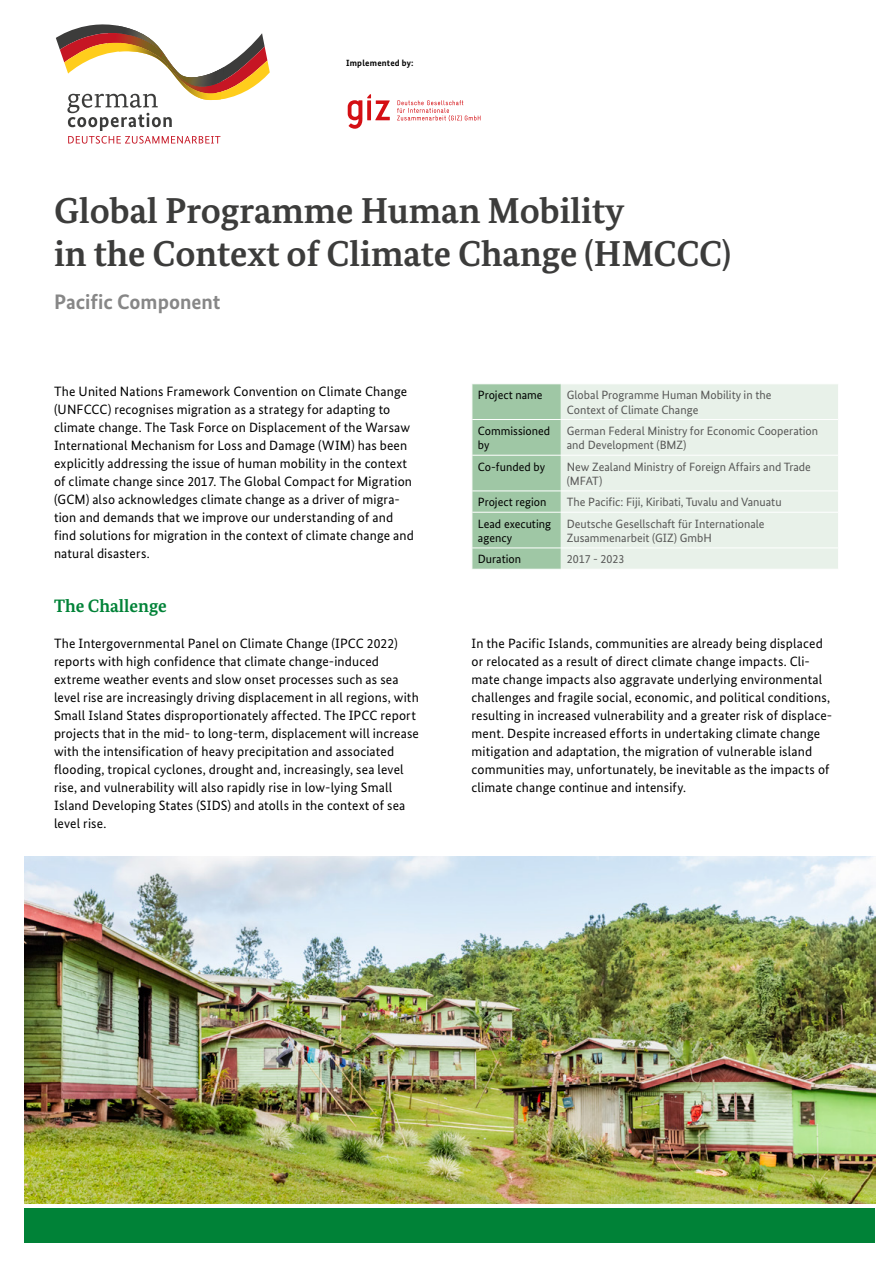
<style>
.page{position:relative;width:893px;height:1263px;background:#fff}
.page>*{position:absolute;margin:0;border:0;box-sizing:border-box;transform-origin:0 0}
.Headline{font:700 36px/43.5px "Bundes Serif";color:#3c3c3b}
.Subheadline{font:700 21px "Bundes Sans";color:#878787}
.Überschrift1{font:700 18px "Bundes Serif";color:#008237}
.Paragraph{font:13.5px/18px "Bundes Sans";letter-spacing:.01em;color:#000}
.Project_information_description{font:12px/14.4px "Bundes Sans";color:#575756}
.Project_information_titles{font:12px/14.4px "Bundes Sans";color:#000}
.Paragraph-2{font:700 9px "Bundes Sans";letter-spacing:.025em;color:#000}
</style>
<div class="page">
<svg style="left:348px;top:94px;width:42px;height:35px"></svg>
<svg style="left:397px;top:100px;width:83px;height:21px"></svg>
<div style="left:25px;top:1208px;width:850px;height:34px;background:#008237"></div>
<svg style="left:56px;top:24px;width:214px;height:120px"></svg>
<div style="left:561px;top:384px;width:277px;height:185px;background:#e8f1e9"></div>
<div style="left:472px;top:384px;width:89px;height:185px;background:#9fc7a5"></div>
<hr style="left:472px;top:419px;width:89px;height:1px;background:#fff">
<hr style="left:561px;top:419px;width:277px;height:1px;background:#fff">
<hr style="left:472px;top:455px;width:89px;height:1px;background:#fff">
<hr style="left:561px;top:455px;width:277px;height:1px;background:#fff">
<hr style="left:472px;top:512px;width:89px;height:1px;background:#fff">
<hr style="left:561px;top:512px;width:277px;height:1px;background:#fff">
<hr style="left:472px;top:490px;width:89px;height:1px;background:#fff">
<hr style="left:561px;top:490px;width:277px;height:1px;background:#fff">
<hr style="left:471px;top:547px;width:90px;height:1px;background:#fff">
<hr style="left:561px;top:547px;width:278px;height:1px;background:#fff">
<img style="left:25px;top:857px;width:850px;height:346px">
<p class="Paragraph-2" style="left:346px;top:58px;width:69px">Implemented by:</p>
<p class="Headline" style="left:54px;top:188px;width:679px">Global Programme Human Mobility<br>in the Context of Climate Change (HMCCC)</p>
<p class="Subheadline" style="left:54px;top:289px;width:168px">Pacific Component</p>
<p class="Paragraph" style="left:54px;top:382px;width:361px">The United Nations Framework Convention on Climate Change (UNFCCC) recognises migration as a strategy for adapting to climate change. The Task Force on Displacement of the Warsaw International Mechanism for Loss and Damage (WIM) has been explicitly addressing the issue of human mobility in the context of climate change since 2017. The Global Compact for Migration (GCM) also acknowledges climate change as a driver of migra&shy;tion and demands that we improve our understanding of and find solutions for migration in the context of climate change and natural disasters.</p>
<p class="Project_information_titles" style="left:478px;top:388px;width:66px">Project name</p>
<p class="Project_information_description" style="left:567px;top:388px;width:206px">Global Programme Human Mobility in the<br>Context of Climate Change</p>
<p class="Project_information_titles" style="left:478px;top:423px;width:74px">Commissioned by</p>
<p class="Project_information_description" style="left:567px;top:423px;width:253px">German Federal Ministry for Economic Cooperation and Development (BMZ)</p>
<p class="Project_information_titles" style="left:478px;top:459px;width:69px">Co-funded by</p>
<p class="Project_information_description" style="left:567px;top:459px;width:246px">New Zealand Ministry of Foreign Affairs and Trade (MFAT)</p>
<p class="Project_information_titles" style="left:478px;top:495px;width:70px">Project region</p>
<p class="Project_information_description" style="left:567px;top:495px;width:216px">The Pacific: Fiji, Kiribati, Tuvalu and Vanuatu</p>
<p class="Project_information_titles" style="left:478px;top:516px;width:75px">Lead executing agency</p>
<p class="Project_information_description" style="left:567px;top:516px;width:199px">Deutsche Gesellschaft für Internationale<br>Zusammenarbeit (GIZ) GmbH</p>
<p class="Project_information_titles" style="left:478px;top:552px;width:45px">Duration</p>
<p class="Project_information_description" style="left:567px;top:552px;width:59px">2017 - 2023</p>
<p class="Überschrift1" style="left:54px;top:595px;width:114px">The Challenge</p>
<p class="Paragraph" style="left:54px;top:634px;width:366px">The Intergovernmental Panel on Climate Change (IPCC 2022) reports with high confidence that climate change-induced extreme weather events and slow onset processes such as sea level rise are increasingly driving displacement in all regions, with Small Island States disproportionately affected. The IPCC report projects that in the mid- to long-term, displacement will increase with the intensification of heavy precipitation and associated flooding, tropical cyclones, drought and, increasingly, sea level rise, and vulnerability will also rapidly rise in low-lying Small Island Developing States (SIDS) and atolls in the context of sea level rise.</p>
<p class="Paragraph" style="left:471px;top:634px;width:362px">In the Pacific Islands, communities are already being displaced or relocated as a result of direct climate change impacts. Cli&shy;mate change impacts also aggravate underlying environmental challenges and fragile social, economic, and political conditions, resulting in increased vulnerability and a greater risk of displace&shy;ment. Despite increased efforts in undertaking climate change mitigation and adaptation, the migration of vulnerable island communities may, unfortunately, be inevitable as the impacts of climate change continue and intensify.</p>
</div>
